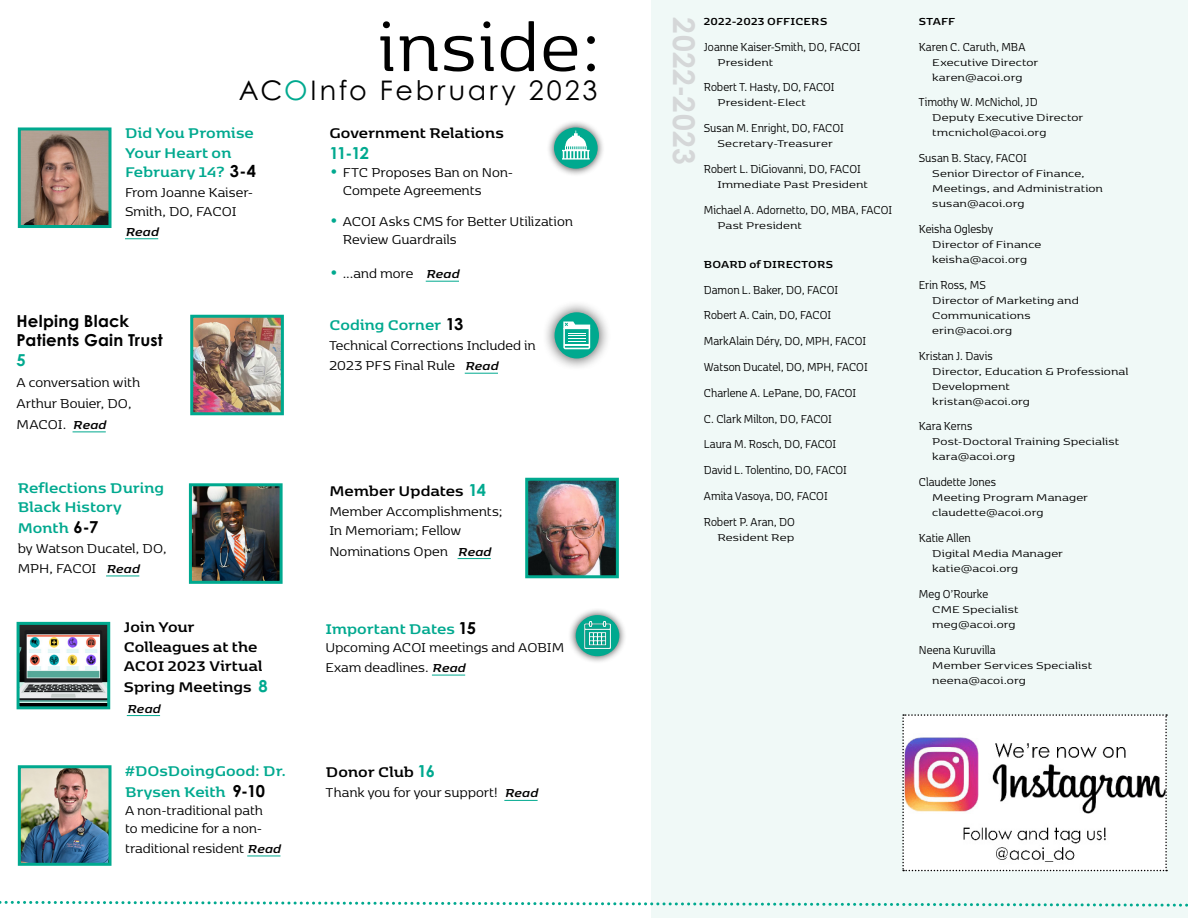
<style>
.page{position:relative;width:1188px;height:918px;background:#fff}
.page>*{position:absolute;margin:0;border:0;box-sizing:border-box;transform-origin:0 0}
.t1{font:77.7px "Kobenhavn";color:#000}
.t2{font:700 30px "Century Gothic Pro";letter-spacing:.01em;color:#d5d7d8}
.t3{font:27px "Century Gothic Pro";letter-spacing:.105em;color:#000}
.t4{font:700 16.5px/19.5px "Kobenhavn";color:#00a98f}
.t5{font:700 16.5px/20px "Kobenhavn";color:#000}
.t6{font:700 16.5px/19.5px "Century Gothic Pro";letter-spacing:.015em;color:#000}
.t7{font:700 16.5px "Century Gothic Pro";color:#00a98f}
.t8{font:15px/20.2px "Kobenhavn";color:#000}
.t9{font:13.5px/25.8px "Kobenhavn";color:#000;scale:.85 1}
.t10{font:italic 700 13.5px "Kobenhavn";letter-spacing:.01em;color:#000}
.t11{font:700 12px "Kobenhavn";letter-spacing:.015em;color:#000}
.t12{font:11.55px/15px "Kobenhavn";letter-spacing:.01em;color:#000;scale:1.18 1}
.s1{color:#00a98f}
.s2{font-family:"Century Gothic Pro";color:#000}
.s3{font-weight:700;font-style:italic;font-size:13.5px}
.s4{font-family:"Century Gothic Pro";color:#00a98f}
.s5{font-family:"Century Gothic Pro";font-weight:700;color:#00a98f}
</style>
<div class="page">
<hr style="left:432px;top:675px;width:33px;height:1px;background:#00a98f">
<hr style="left:125px;top:239px;width:33px;height:1px;background:#00a98f">
<hr style="left:504px;top:800px;width:34px;height:1px;background:#00a98f">
<div style="left:652px;top:0;width:536px;height:918px;background:#f0f9f7"></div>
<hr style="left:73px;top:432px;width:33px;height:1px;background:#00a98f">
<img style="left:22px;top:131px;width:86px;height:93px">
<div style="left:18px;top:127px;width:94px;height:101px;border:3px solid #00a98f"></div>
<hr style="left:106px;top:576px;width:33px;height:1px;background:#00a98f">
<img style="left:193px;top:487px;width:86px;height:93px">
<div style="left:189px;top:483px;width:94px;height:101px;border:3px solid #00a98f"></div>
<hr style="left:247px;top:856px;width:33px;height:1px;background:#00a98f">
<img style="left:194px;top:319px;width:86px;height:92px">
<div style="left:190px;top:315px;width:94px;height:100px;border:3px solid #00a98f"></div>
<div style="left:546px;top:120px;width:60px;height:57px;background:#000;opacity:.75"></div>
<div style="left:554px;top:127px;width:44px;height:42px;background:#00a98f;border-radius:50%"></div>
<svg style="left:562px;top:130px;width:28px;height:30px"></svg>
<hr style="left:426px;top:281px;width:33px;height:1px;background:#00a98f">
<svg style="left:902px;top:714px;width:265px;height:157px"></svg>
<hr style="left:127px;top:715px;width:33px;height:1px;background:#00a98f">
<div style="left:18px;top:623px;width:91px;height:85px;background:linear-gradient(to right,#000,#000)"></div>
<img style="left:21px;top:626px;width:85px;height:76px">
<div style="left:17px;top:622px;width:93px;height:87px;border:3px solid #00a98f"></div>
<div style="left:568px;top:607px;width:59px;height:57px;background:#000;opacity:.75"></div>
<div style="left:576px;top:615px;width:43px;height:41px;background:#00a98f;border-radius:50%"></div>
<img style="left:584px;top:622px;width:27px;height:27px">
<img style="left:22px;top:769px;width:86px;height:93px">
<div style="left:18px;top:765px;width:94px;height:101px;border:3px solid #00a98f"></div>
<hr style="left:465px;top:373px;width:33px;height:1px;background:#00a98f">
<div style="left:542px;top:299px;width:70px;height:72px;background:#000;opacity:.75"></div>
<div style="left:555px;top:312px;width:44px;height:46px;background:#00a98f;border-radius:50%"></div>
<svg style="left:563px;top:322px;width:27px;height:27px"></svg>
<hr style="left:458px;top:558px;width:33px;height:1px;background:#00a98f">
<img style="left:529px;top:482px;width:86px;height:92px">
<div style="left:525px;top:478px;width:94px;height:100px;border:3px solid #00a98f"></div>
<svg style="left:0;top:899px;width:1188px;height:9px"></svg>
<h1 class="t1" style="left:378px;top:-4px;width:224px">inside:</h1>
<h3 class="t3" style="left:239px;top:74px;width:360px">AC<span class="s1">O</span>Info February 2023</h3>
<h3 class="t4" style="left:125px;top:122px;width:133px">Did You Promise<br>Your Heart on<br>February 14? <span class="s2">3-4</span></h3>
<p class="t8" style="left:125px;top:182px;width:129px;line-height:19.5px">From Joanne Kaiser-<br>Smith, DO, FACOI</p>
<p class="t10" style="left:125px;top:222px;width:35px">Read</p>
<h3 class="t6" style="left:17px;top:311px;width:148px">Helping Black<br>Patients Gain Trust</h3>
<h3 class="t7" style="left:17px;top:350px;width:11px">5</h3>
<p class="t8" style="left:17px;top:371px;width:125px;line-height:21px">A conversation with<br>Arthur Bouier, DO,<br>MACOI. <span class="s3">Read</span></p>
<h3 class="t4" style="left:18px;top:476px;width:148px;line-height:20.2px">Reflections During<br>Black History<br>Month <span class="s2">6-7</span></h3>
<p class="t8" style="left:18px;top:537px;width:151px">by Watson Ducatel, DO,<br>MPH, FACOI <span class="s3">Read</span></p>
<h3 class="t5" style="left:124px;top:616px;width:146px">Join Your<br>Colleagues at the<br>ACOI 2023 Virtual<br>Spring Meetings <span class="s4">8</span></h3>
<p class="t10" style="left:127px;top:699px;width:35px">Read</p>
<h3 class="t4" style="left:125px;top:759px;width:163px;line-height:21px">#DOsDoingGood: Dr.<br>Brysen Keith <span class="s2">9-10</span></h3>
<p class="t8" style="left:125px;top:800px;width:139px;line-height:18px">A non-traditional path to medicine for a non-</p>
<p class="t8" style="left:125px;top:837px;width:157px">traditional resident <span class="s3">Read</span></p>
<h3 class="t5" style="left:329px;top:122px;width:176px">Government Relations</h3>
<h3 class="t7" style="left:329px;top:143px;width:41px">11-12</h3>
<p class="t8" style="left:343px;top:163px;width:172px;line-height:18px;text-indent:-14px"><span class="s5">•</span> FTC Proposes Ban on Non-<br>Compete Agreements</p>
<p class="t8" style="left:343px;top:212px;width:232px;line-height:18px;text-indent:-14px"><span class="s5">•</span> ACOI Asks CMS for Better Utilization<br>Review Guardrails</p>
<p class="t8" style="left:329px;top:263px;width:131px"><span class="s5">•</span> ...and more <span class="s3">Read</span></p>
<h3 class="t4" style="left:329px;top:314px;width:136px">Coding Corner <span class="s2">13</span></h3>
<p class="t8" style="left:329px;top:334px;width:208px">Technical Corrections Included in<br>2023 PFS Final Rule <span class="s3">Read</span></p>
<h3 class="t5" style="left:329px;top:480px;width:158px">Member Updates <span class="s4">14</span></h3>
<p class="t8" style="left:329px;top:501px;width:175px;line-height:19.8px">Member Accomplishments;<br>In Memoriam; Fellow<br>Nominations Open <span class="s3">Read</span></p>
<h3 class="t4" style="left:325px;top:618px;width:152px">Important Dates <span class="s2">15</span></h3>
<p class="t8" style="left:325px;top:636px;width:240px">Upcoming ACOI meetings and AOBIM<br>Exam deadlines. <span class="s3">Read</span></p>
<h3 class="t5" style="left:326px;top:761px;width:110px">Donor Club <span class="s4">16</span></h3>
<p class="t8" style="left:326px;top:782px;width:213px">Thank you for your support! <span class="s3">Read</span></p>
<h2 class="t2" style="left:703px;top:17px;width:149px;rotate:90deg">2022-2023</h2>
<p class="t11" style="left:704px;top:12px;width:125px">2022-2023 OFFICERS</p>
<p class="t9" style="left:704px;top:33px;width:186px">Joanne Kaiser-Smith, DO, FACOI</p>
<p class="t12" style="left:717px;top:54px;width:49px">President</p>
<p class="t9" style="left:704px;top:74px;width:155px">Robert T. Hasty, DO, FACOI</p>
<p class="t12" style="left:717px;top:95px;width:77px">President-Elect</p>
<p class="t9" style="left:704px;top:114px;width:166px">Susan M. Enright, DO, FACOI</p>
<p class="t12" style="left:717px;top:136px;width:99px">Secretary-Treasurer</p>
<p class="t9" style="left:704px;top:155px;width:186px">Robert L. DiGiovanni, DO, FACOI</p>
<p class="t12" style="left:717px;top:176px;width:129px">Immediate Past President</p>
<p class="t9" style="left:704px;top:196px;width:223px">Michael A. Adornetto, DO, MBA, FACOI</p>
<p class="t12" style="left:717px;top:217px;width:73px">Past President</p>
<p class="t11" style="left:704px;top:255px;width:131px">BOARD of DIRECTORS</p>
<p class="t9" style="left:704px;top:276px;width:194px">Damon L. Baker, DO, FACOI<br>Robert A. Cain, DO, FACOI<br>MarkAlain Déry, DO, MPH, FACOI<br>Watson Ducatel, DO, MPH, FACOI<br>Charlene A. LePane, DO, FACOI<br>C. Clark Milton, DO, FACOI<br>Laura M. Rosch, DO, FACOI<br>David L. Tolentino, DO, FACOI<br>Amita Vasoya, DO, FACOI<br>Robert P. Aran, DO</p>
<p class="t12" style="left:717px;top:529px;width:67px">Resident Rep</p>
<p class="t11" style="left:919px;top:12px;width:38px">STAFF</p>
<p class="t9" style="left:919px;top:33px;width:127px">Karen C. Caruth, MBA</p>
<p class="t12" style="left:932px;top:54px;width:91px">Executive Director karen@acoi.org</p>
<p class="t9" style="left:919px;top:89px;width:141px">Timothy W. McNichol, JD</p>
<p class="t12" style="left:932px;top:110px;width:129px">Deputy Executive Director tmcnichol@acoi.org</p>
<p class="t9" style="left:919px;top:144px;width:128px">Susan B. Stacy, FACOI</p>
<p class="t12" style="left:932px;top:166px;width:146px">Senior Director of Finance,<br>Meetings, and Administration susan@acoi.org</p>
<p class="t9" style="left:919px;top:215px;width:89px">Keisha Oglesby</p>
<p class="t12" style="left:932px;top:236px;width:94px">Director of Finance keisha@acoi.org</p>
<p class="t9" style="left:919px;top:271px;width:80px">Erin Ross, MS</p>
<p class="t12" style="left:932px;top:292px;width:126px">Director of Marketing and<br>Communications erin@acoi.org</p>
<p class="t9" style="left:919px;top:342px;width:89px">Kristan J. Davis</p>
<p class="t12" style="left:932px;top:363px;width:168px">Director, Education &amp; Professional<br>Development<br>kristan@acoi.org</p>
<p class="t9" style="left:919px;top:413px;width:65px">Kara Kerns</p>
<p class="t12" style="left:932px;top:434px;width:160px">Post-Doctoral Training Specialist kara@acoi.org</p>
<p class="t9" style="left:919px;top:468px;width:92px">Claudette Jones</p>
<p class="t12" style="left:932px;top:490px;width:133px">Meeting Program Manager claudette@acoi.org</p>
<p class="t9" style="left:919px;top:524px;width:63px">Katie Allen</p>
<p class="t12" style="left:932px;top:545px;width:112px">Digital Media Manager katie@acoi.org</p>
<p class="t9" style="left:919px;top:580px;width:83px">Meg O’Rourke</p>
<p class="t12" style="left:932px;top:601px;width:75px">CME Specialist meg@acoi.org</p>
<p class="t9" style="left:919px;top:636px;width:92px">Neena Kuruvilla</p>
<p class="t12" style="left:932px;top:657px;width:137px">Member Services Specialist neena@acoi.org</p>
</div>
